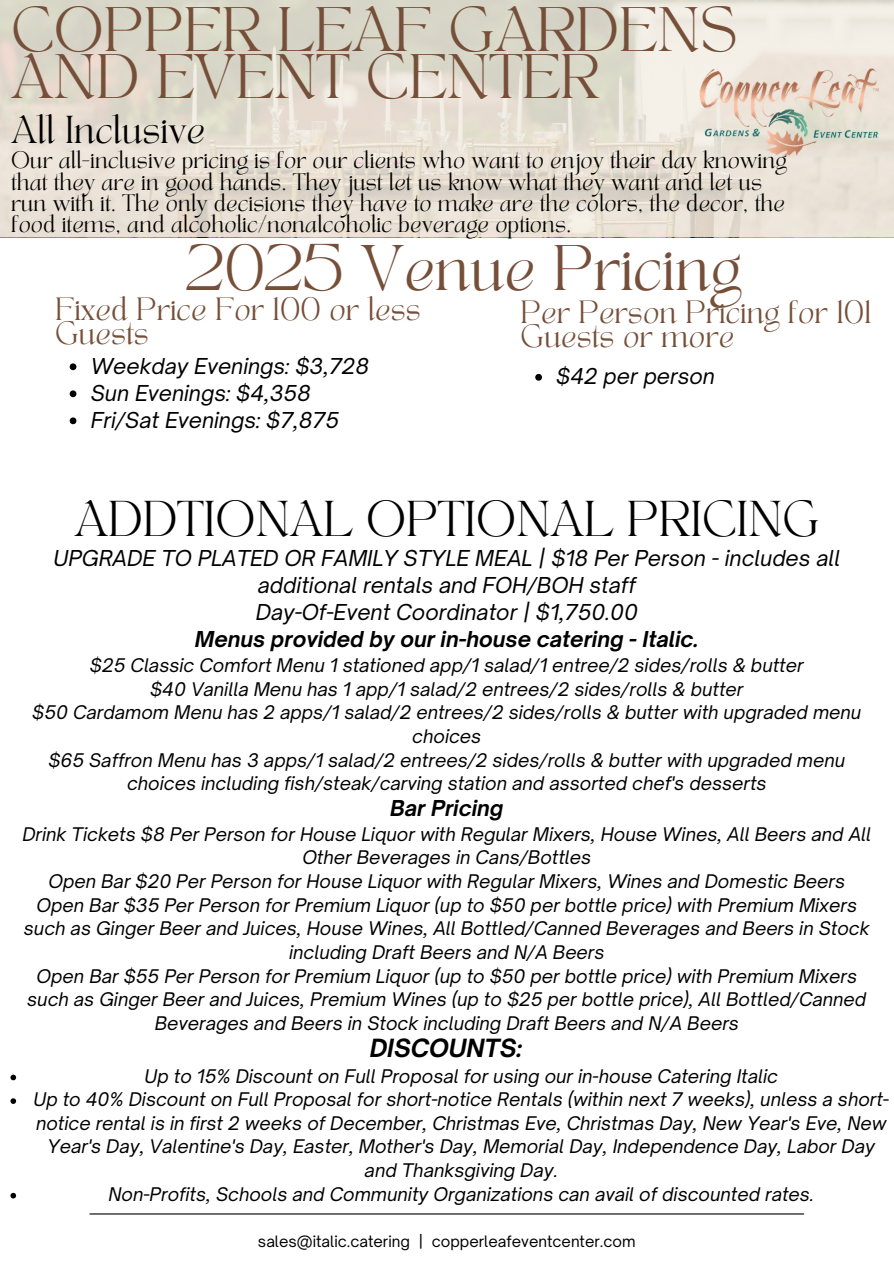
<style>
.page{position:relative;width:894px;height:1264px;background:#fff}
.page>*{position:absolute;margin:0;border:0;box-sizing:border-box;transform-origin:0 0}
.t1{font:45px "TANAEGEAN";color:#764f39}
.t2{font:43.95px/46.8px "TANAEGEAN";color:#764f39}
.t3{font:35.1px "TANAEGEAN";color:#000}
.t4{font:27.15px "TANAEGEAN";color:#000}
.t5{font:italic 700 24px "Open Sauce One";color:#000}
.t6{font:22.5px/23.7px "TANAEGEAN";color:#764f39}
.t7{font:italic 21px/27px "Open Sauce One";color:#000;text-align:center}
.t8{font:italic 700 21px "Open Sauce One";color:#000}
.t9{font:italic 18px/23.7px "Open Sauce One";color:#000;text-align:center}
.t10{font:16.65px/21.3px "TANAEGEAN";color:#000}
.t11{font:15px "Open Sauce One";color:#000}
</style>
<div class="page">
<hr style="left:90px;top:1213px;width:713px;height:1px;background:#000">
<svg style="left:0;top:0;width:893px;height:237px;background:#e4ded2"></svg>
<img style="left:697px;top:68px;width:187px;height:90px">
<svg style="left:10px;top:1074px;width:6px;height:6px"></svg>
<svg style="left:10px;top:1098px;width:6px;height:5px"></svg>
<svg style="left:10px;top:1192px;width:6px;height:6px"></svg>
<svg style="left:70px;top:363px;width:6px;height:7px"></svg>
<svg style="left:70px;top:390px;width:6px;height:7px"></svg>
<svg style="left:70px;top:417px;width:6px;height:7px"></svg>
<svg style="left:535px;top:374px;width:7px;height:7px"></svg>
<p class="t2" style="left:11px;top:13px;width:727px">COPPER LEAF GARDENS<br>AND EVENT CENTER</p>
<p class="t4" style="left:11px;top:114px;width:196px">All Inclusive</p>
<p class="t10" style="left:11px;top:152px;width:776px">Our all-inclusive pricing is for our clients who want to enjoy their day knowing that they are in good hands. They just let us know what they want and let us run with it. The only decisions they have to make are the colors, the decor, the food items, and alcoholic/nonalcoholic beverage options.</p>
<h1 class="t1" style="left:186px;top:242px;width:555px">2025 Venue Pricing</h1>
<p class="t6" style="left:55px;top:300px;width:367px">Fixed Price For 100 or less<br>Guests</p>
<p class="t6" style="left:520px;top:303px;width:352px">Per Person Pricing for 101<br>Guests or more</p>
<p class="t7" style="left:91px;top:352px;width:280px">Weekday Evenings: $3,728</p>
<p class="t7" style="left:91px;top:379px;width:222px">Sun Evenings: $4,358</p>
<p class="t7" style="left:91px;top:406px;width:250px">Fri/Sat Evenings: $7,875</p>
<h4 class="t7" style="left:556px;top:362px;width:160px">$42 per person</h4>
<p class="t3" style="left:74px;top:499px;width:746px">ADDTIONAL OPTIONAL PRICING</p>
<h2 class="t7" style="left:53px;top:544px;width:788px">UPGRADE TO PLATED OR FAMILY STYLE MEAL | $18 Per Person - includes all additional rentals and FOH/BOH staff</h2>
<h5 class="t7" style="left:255px;top:598px;width:383px">Day-Of-Event Coordinator | $1,750.00</h5>
<h5 class="t8" style="left:195px;top:626px;width:505px">Menus provided by our in-house catering - Italic.</h5>
<p class="t9" style="left:90px;top:653px;width:715px">$25 Classic Comfort Menu 1 stationed app/1 salad/1 entree/2 sides/rolls &amp; butter</p>
<p class="t9" style="left:150px;top:677px;width:594px">$40 Vanilla Menu has 1 app/1 salad/2 entrees/2 sides/rolls &amp; butter</p>
<p class="t9" style="left:32px;top:700px;width:830px">$50 Cardamom Menu has 2 apps/1 salad/2 entrees/2 sides/rolls &amp; butter with upgraded menu choices</p>
<p class="t9" style="left:48px;top:747px;width:798px">$65 Saffron Menu has 3 apps/1 salad/2 entrees/2 sides/rolls &amp; butter with upgraded menu choices including fish/steak/carving station and assorted chef's desserts</p>
<h3 class="t8" style="left:390px;top:795px;width:115px">Bar Pricing</h3>
<p class="t9" style="left:22px;top:822px;width:850px">Drink Tickets $8 Per Person for House Liquor with Regular Mixers, House Wines, All Beers and All<br>Other Beverages in Cans/Bottles</p>
<p class="t9" style="left:48px;top:869px;width:798px">Open Bar $20 Per Person for House Liquor with Regular Mixers, Wines and Domestic Beers</p>
<p class="t9" style="left:24px;top:893px;width:847px">Open Bar $35 Per Person for Premium Liquor (up to $50 per bottle price) with Premium Mixers such as Ginger Beer and Juices, House Wines, All Bottled/Canned Beverages and Beers in Stock including Draft Beers and N/A Beers</p>
<p class="t9" style="left:27px;top:963px;width:840px">Open Bar $55 Per Person for Premium Liquor (up to $50 per bottle price) with Premium Mixers such as Ginger Beer and Juices, Premium Wines (up to $25 per bottle price), All Bottled/Canned<br>Beverages and Beers in Stock including Draft Beers and N/A Beers</p>
<p class="t5" style="left:369px;top:1032px;width:154px">DISCOUNTS:</p>
<p class="t9" style="left:144px;top:1063px;width:634px">Up to 15% Discount on Full Proposal for using our in-house Catering Italic</p>
<p class="t9" style="left:34px;top:1087px;width:856px">Up to 40% Discount on Full Proposal for short-notice Rentals (within next 7 weeks), unless a short&shy;notice rental is in first 2 weeks of December, Christmas Eve, Christmas Day, New Year's Eve, New Year's Day, Valentine's Day, Easter, Mother's Day, Memorial Day, Independence Day, Labor Day and Thanksgiving Day.</p>
<p class="t9" style="left:108px;top:1181px;width:707px">Non-Profits, Schools and Community Organizations can avail of discounted rates.</p>
<p class="t11" style="left:258px;top:1231px;width:379px">sales@italic.catering | copperleafeventcenter.com</p>
</div>
